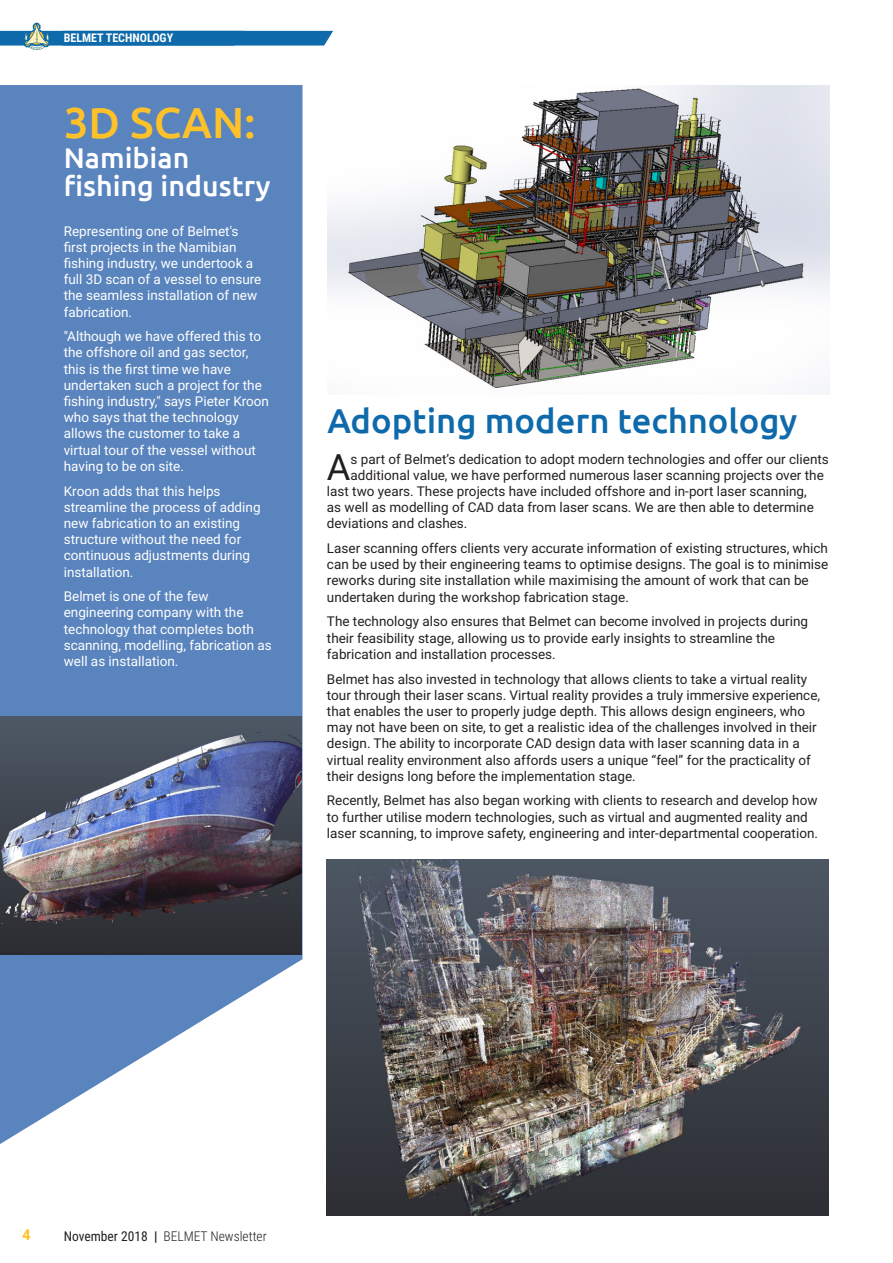
<style>
.page{position:relative;width:893px;height:1263px;background:#fff}
.page>*{position:absolute;margin:0;border:0;box-sizing:border-box;transform-origin:0 0}
.t1{font:500 43.5px "Ubuntu";color:#fec12a}
.Drop_cap{font:36.3px "Roboto";color:#231f20}
.t2{font:500 34.5px "Ubuntu";color:#0e6aab}
.t3{font:500 28.5px/28.5px "Ubuntu";color:#fff}
.t4{font:700 15px "Roboto";color:#fec12a}
.Drop_cap-2{font:13.5px/16.2px "Roboto";color:#231f20}
.t5{font:13.5px/16.2px "Roboto";color:#fff}
.t6{font:300 13.5px "Roboto Condensed";color:#231f20}
.t7{font:700 12px "Roboto Condensed";color:#fff}
.s1{font-weight:400}
.s2{font-weight:700}
</style>
<div class="page">
<svg style="left:0;top:22px;width:333px;height:28px"></svg>
<svg style="left:0;top:85px;width:302px;height:1059px;background:#6c91c4"></svg>
<img style="left:327px;top:85px;width:502px;height:309px">
<img style="left:327px;top:859px;width:502px;height:356px">
<img style="left:0;top:716px;width:302px;height:239px">
<p class="t7" style="left:64px;top:29px;width:111px">BELMET TECHNOLOGY</p>
<p class="t1" style="left:64px;top:95px;width:194px">3D SCAN:</p>
<p class="t3" style="left:64px;top:142px;width:208px">Namibian fishing industry</p>
<p class="t5" style="left:64px;top:222px;width:199px">Representing one of Belmet's first projects in the Namibian fishing industry, we undertook a full 3D scan of a vessel to ensure the seamless installation of new fabrication.</p>
<p class="t5" style="left:64px;top:328px;width:207px">"Although we have offered this to the offshore oil and gas sector, this is the first time we have undertaken such a project for the fishing industry," says Pieter Kroon who says that the technology allows the customer to take a virtual tour of the vessel without having to be on site.</p>
<p class="t5" style="left:64px;top:482px;width:198px">Kroon adds that this helps streamline the process of adding new fabrication to an existing structure without the need for continuous adjustments during installation.</p>
<p class="t5" style="left:64px;top:588px;width:210px">Belmet is one of the few engineering company with the technology that completes both scanning, modelling, fabrication as well as installation.</p>
<p class="t2" style="left:327px;top:399px;width:472px">Adopting modern technology</p>
<p class="Drop_cap" style="left:327px;top:441px;width:25px">A</p>
<p class="Drop_cap-2" style="left:351px;top:450px;width:480px">s part of Belmet’s dedication to adopt modern technologies and offer our clients</p>
<p class="Drop_cap-2" style="left:351px;top:466px;width:475px">additional value, we have performed numerous laser scanning projects over the</p>
<p class="Drop_cap-2" style="left:327px;top:483px;width:481px">last two years. These projects have included offshore and in-port laser scanning,</p>
<p class="Drop_cap-2" style="left:327px;top:499px;width:488px">as well as modelling of CAD data from laser scans. We are then able to determine</p>
<p class="Drop_cap-2" style="left:327px;top:515px;width:142px">deviations and clashes.</p>
<p class="Drop_cap-2" style="left:327px;top:540px;width:503px">Laser scanning offers clients very accurate information of existing structures, which can be used by their engineering teams to optimise designs. The goal is to minimise reworks during site installation while maximising the amount of work that can be undertaken during the workshop fabrication stage.</p>
<p class="Drop_cap-2" style="left:327px;top:613px;width:483px">The technology also ensures that Belmet can become involved in projects during their feasibility stage, allowing us to provide early insights to streamline the fabrication and installation processes.</p>
<p class="Drop_cap-2" style="left:327px;top:670px;width:495px">Belmet has also invested in technology that allows clients to take a virtual reality tour through their laser scans. Virtual reality provides a truly immersive experience, that enables the user to properly judge depth. This allows design engineers, who may not have been on site, to get a realistic idea of the challenges involved in their design. The ability to incorporate CAD design data with laser scanning data in a virtual reality environment also affords users a unique “feel” for the practicality of their designs long before the implementation stage.</p>
<p class="Drop_cap-2" style="left:327px;top:792px;width:493px">Recently, Belmet has also began working with clients to research and develop how to further utilise modern technologies, such as virtual and augmented reality and laser scanning, to improve safety, engineering and inter-departmental cooperation.</p>
<p class="t4" style="left:22px;top:1224px;width:10px">4</p>
<p class="t6" style="left:64px;top:1227px;width:205px"><span class="s1">November 2018</span> <span class="s2">|</span> BELMET Newsletter</p>
</div>
